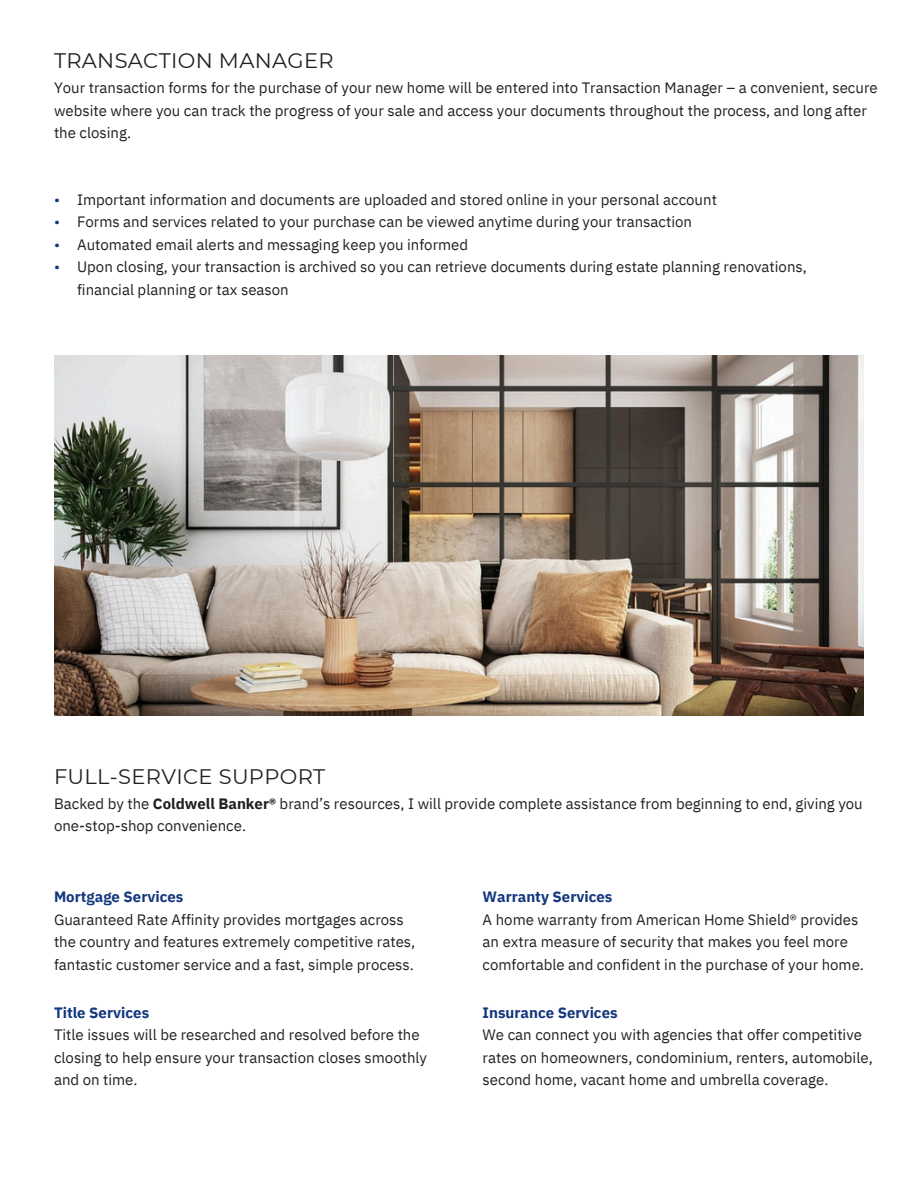
<style>
.page{position:relative;width:918px;height:1188px;background:#fff}
.page>*{position:absolute;margin:0;border:0;box-sizing:border-box;transform-origin:0 0}
.t1{font:21px "Montserrat";letter-spacing:.015em;color:#231f20}
.t2{font:15px/22.5px "IBM Plex Sans";color:#231f20}
.t3{font:15px/22.5px "IBM Plex Sans";color:#14377d;text-align:justify}
.s1{font-weight:700}
.s2{font-weight:700;color:#14377d}
</style>
<div class="page">
<img style="left:54px;top:356px;width:810px;height:360px">
<h1 class="t1" style="left:54px;top:48px;width:281px">TRANSACTION MANAGER</h1>
<h1 class="t2" style="left:54px;top:76px;width:825px">Your transaction forms for the purchase of your new home will be entered into Transaction Manager – a convenient, secure website where you can track the progress of your sale and access your documents throughout the process, and long after the closing.</h1>
<p class="t3" style="left:54px;top:188px;width:7px">• • • •</p>
<h1 class="t2" style="left:77px;top:188px;width:731px">Important information and documents are uploaded and stored online in your personal account<br>Forms and services related to your purchase can be viewed anytime during your transaction<br>Automated email alerts and messaging keep you informed<br>Upon closing, your transaction is archived so you can retrieve documents during estate planning renovations, financial planning or tax season</h1>
<p class="t1" style="left:54px;top:764px;width:273px">FULL-SERVICE SUPPORT</p>
<p class="t2" style="left:54px;top:792px;width:810px">Backed by the <span class="s1">Coldwell Banker®</span> brand’s resources, I will provide complete assistance from beginning to end, giving you one-stop-shop convenience.</p>
<h1 class="t2" style="left:54px;top:885px;width:363px"><span class="s2">Mortgage Services<br></span>Guaranteed Rate Affinity provides mortgages across the country and features extremely competitive rates, fantastic customer service and a fast, simple process.</h1>
<h1 class="t2" style="left:54px;top:1001px;width:375px"><span class="s2">Title Services<br></span>Title issues will be researched and resolved before the closing to help ensure your transaction closes smoothly and on time.</h1>
<h1 class="t2" style="left:483px;top:885px;width:383px"><span class="s2">Warranty Services<br></span>A home warranty from American Home Shield® provides an extra measure of security that makes you feel more comfortable and confident in the purchase of your home.</h1>
<h1 class="t2" style="left:483px;top:1001px;width:392px"><span class="s2">Insurance Services<br></span>We can connect you with agencies that offer competitive rates on homeowners, condominium, renters, automobile, second home, vacant home and umbrella coverage.</h1>
</div>
